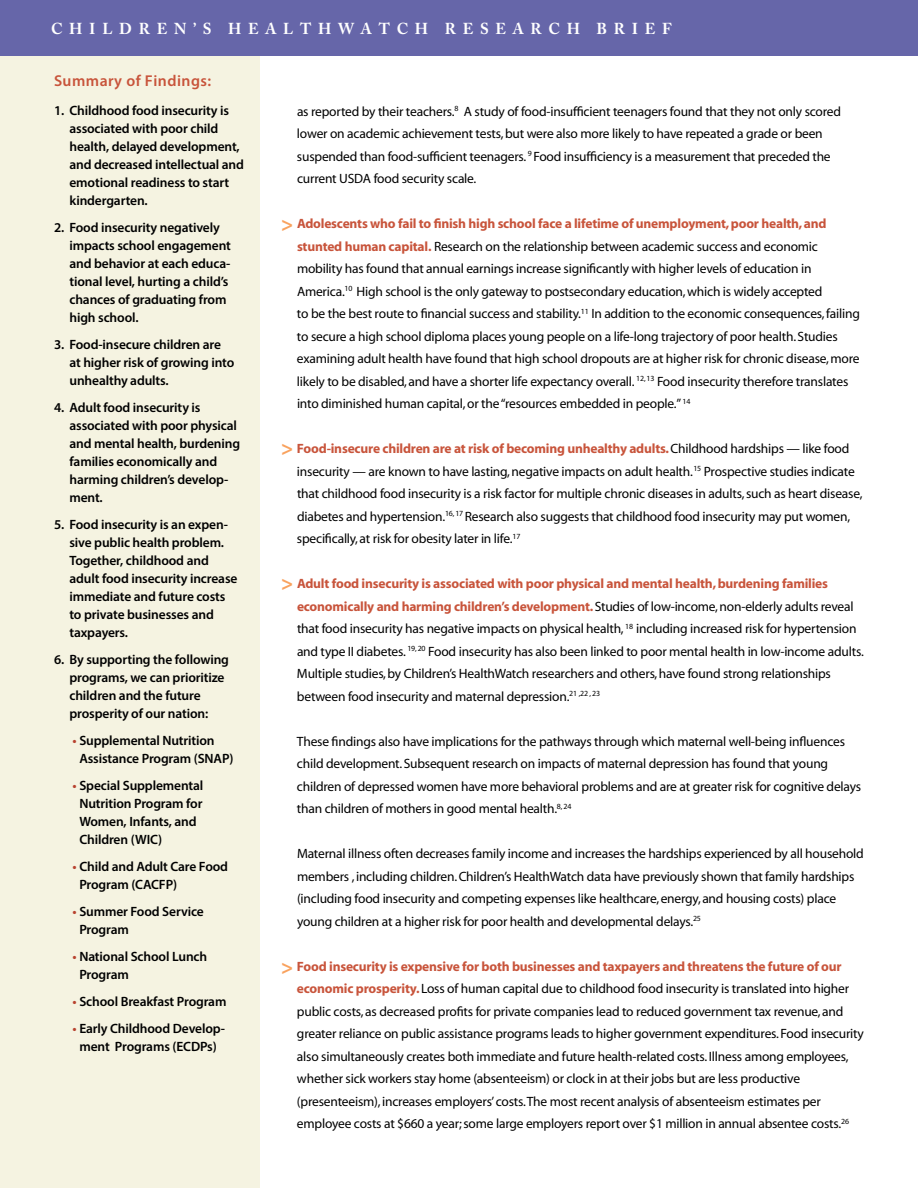
<style>
.page{position:relative;width:918px;height:1188px;background:#fff}
.page>*{position:absolute;margin:0;border:0;box-sizing:border-box;transform-origin:0 0}
.t1{font:700 21px "Myriad Pro";color:#f9a25e}
.t2{font:700 15.75px "Adobe Caslon Pro";letter-spacing:.44em;color:#fff}
.t3{font:600 15.75px "Myriad Pro";letter-spacing:.03em;color:#c8543b}
.t4{font:13.5px/22.5px "Myriad";letter-spacing:-.015em;color:#000}
.t5{font:600 13.5px/18px "Myriad Pro";letter-spacing:-.01em;color:#000}
.s1{color:#b8422f}
.s2{font-weight:700;color:#c8543b}
</style>
<div class="page">
<div style="left:0;top:22px;width:259px;height:1166px;background:#f5f3e1"></div>
<div style="left:0;top:0;width:918px;height:55px;background:#6666a9"></div>
<p class="t2" style="left:51px;top:19px;width:622px">CHILDREN’S HEALTHWATCH RESEARCH BRIEF</p>
<p class="t3" style="left:54px;top:71px;width:159px">Summary of Findings:</p>
<p class="t5" style="left:69px;top:101px;width:176px;text-indent:-15px">1. Childhood food insecurity is associated with poor child health, delayed development, and decreased intellectual and emotional readiness to start kindergarten.</p>
<p class="t5" style="left:69px;top:218px;width:163px;text-indent:-15px">2. Food insecurity negatively impacts school engagement and behavior at each educa&shy;tional level, hurting a child’s chances of graduating from high school.</p>
<p class="t5" style="left:69px;top:335px;width:166px;text-indent:-15px">3. Food-insecure children are at higher risk of growing into unhealthy adults.</p>
<p class="t5" style="left:69px;top:398px;width:172px;text-indent:-15px">4. Adult food insecurity is associated with poor physical and mental health, burdening families economically and harming children’s develop&shy;ment.</p>
<p class="t5" style="left:69px;top:515px;width:169px;text-indent:-15px">5. Food insecurity is an expen&shy;sive public health problem.<br>Together, childhood and adult food insecurity increase immediate and future costs to private businesses and taxpayers.</p>
<p class="t5" style="left:69px;top:650px;width:161px;text-indent:-15px">6. By supporting the following programs, we can prioritize children and the future prosperity of our nation:</p>
<p class="t5" style="left:79px;top:731px;width:156px;text-indent:-7px"><span class="s1">•</span> Supplemental Nutrition<br>Assistance Program (SNAP)</p>
<p class="t5" style="left:79px;top:776px;width:125px;text-indent:-7px"><span class="s1">•</span> Special Supplemental<br>Nutrition Program for<br>Women, Infants, and<br>Children (WIC)</p>
<p class="t5" style="left:79px;top:857px;width:150px;text-indent:-7px"><span class="s1">•</span> Child and Adult Care Food<br>Program (CACFP)</p>
<p class="t5" style="left:79px;top:902px;width:126px;text-indent:-7px"><span class="s1">•</span> Summer Food Service<br>Program</p>
<p class="t5" style="left:79px;top:947px;width:129px;text-indent:-7px"><span class="s1">•</span> National School Lunch<br>Program</p>
<p class="t5" style="left:73px;top:992px;width:155px"><span class="s1">•</span> School Breakfast Program</p>
<p class="t5" style="left:73px;top:1019px;width:154px;text-align:center"><span class="s1">•</span> Early Childhood Develop&shy;ment Programs (ECDPs)</p>
<p class="t4" style="left:297px;top:101px;width:546px">as reported by their teachers.<sup>8</sup> A study of food-insufficient teenagers found that they not only scored lower on academic achievement tests, but were also more likely to have repeated a grade or been suspended than food-sufficient teenagers. <sup>9</sup> Food insufficiency is a measurement that preceded the current USDA food security scale.</p>
<p class="t4" style="left:297px;top:213px;width:564px"><span class="s2">Adolescents who fail to finish high school face a lifetime of unemployment, poor health, and stunted human capital.</span> Research on the relationship between academic success and economic mobility has found that annual earnings increase significantly with higher levels of education in America.<sup>10</sup> High school is the only gateway to postsecondary education, which is widely accepted<br>to be the best route to financial success and stability.<sup>11</sup> In addition to the economic consequences, failing to secure a high school diploma places young people on a life-long trajectory of poor health. Studies examining adult health have found that high school dropouts are at higher risk for chronic disease, more likely to be disabled, and have a shorter life expectancy overall. <sup>12,</sup> <sup>13</sup> Food insecurity therefore translates into diminished human capital, or the “resources embedded in people.” <sup>14</sup></p>
<p class="t4" style="left:297px;top:438px;width:567px"><span class="s2">Food-insecure children are at risk of becoming unhealthy adults.</span>Childhood hardships — like food insecurity — are known to have lasting, negative impacts on adult health.<sup>15</sup> Prospective studies indicate that childhood food insecurity is a risk factor for multiple chronic diseases in adults, such as heart disease, diabetes and hypertension.<sup>16,</sup> <sup>17</sup> Research also suggests that childhood food insecurity may put women, specifically, at risk for obesity later in life.<sup>17</sup></p>
<p class="t4" style="left:297px;top:573px;width:568px"><span class="s2">Adult food insecurity is associated with poor physical and mental health, burdening families economically and harming children’s development.</span>Studies of low-income, non-elderly adults reveal that food insecurity has negative impacts on physical health, <sup>18</sup> including increased risk for hypertension and type II diabetes. <sup>19,</sup> <sup>20</sup> Food insecurity has also been linked to poor mental health in low-income adults.<br>Multiple studies, by Children’s HealthWatch researchers and others, have found strong relationships between food insecurity and maternal depression.<sup>21</sup> <sup>,22</sup> <sup>,</sup> <sup>23</sup></p>
<p class="t4" style="left:297px;top:731px;width:566px">These findings also have implications for the pathways through which maternal well-being influences child development. Subsequent research on impacts of maternal depression has found that young children of depressed women have more behavioral problems and are at greater risk for cognitive delays than children of mothers in good mental health.<sup>8,</sup> <sup>24</sup></p>
<p class="t4" style="left:297px;top:843px;width:568px">Maternal illness often decreases family income and increases the hardships experienced by all household members , including children. Children’s HealthWatch data have previously shown that family hardships (including food insecurity and competing expenses like healthcare, energy, and housing costs) place young children at a higher risk for poor health and developmental delays.<sup>25</sup></p>
<p class="t4" style="left:297px;top:956px;width:569px"><span class="s2">Food insecurity is expensive for both businesses and taxpayers and threatens the future of our economic prosperity.</span> Loss of human capital due to childhood food insecurity is translated into higher public costs, as decreased profits for private companies lead to reduced government tax revenue, and greater reliance on public assistance programs leads to higher government expenditures. Food insecurity also simultaneously creates both immediate and future health-related costs. Illness among employees, whether sick workers stay home (absenteeism) or clock in at their jobs but are less productive (presenteeism), increases employers’ costs. The most recent analysis of absenteeism estimates per employee costs at $660 a year; some large employers report over $1 million in annual absentee costs.<sup>26</sup></p>
<h1 class="t1" style="left:281px;top:210px;width:14px">&gt;</h1>
<h1 class="t1" style="left:281px;top:434px;width:14px">&gt;</h1>
<h1 class="t1" style="left:281px;top:569px;width:14px">&gt;</h1>
<h1 class="t1" style="left:281px;top:953px;width:14px">&gt;</h1>
</div>
